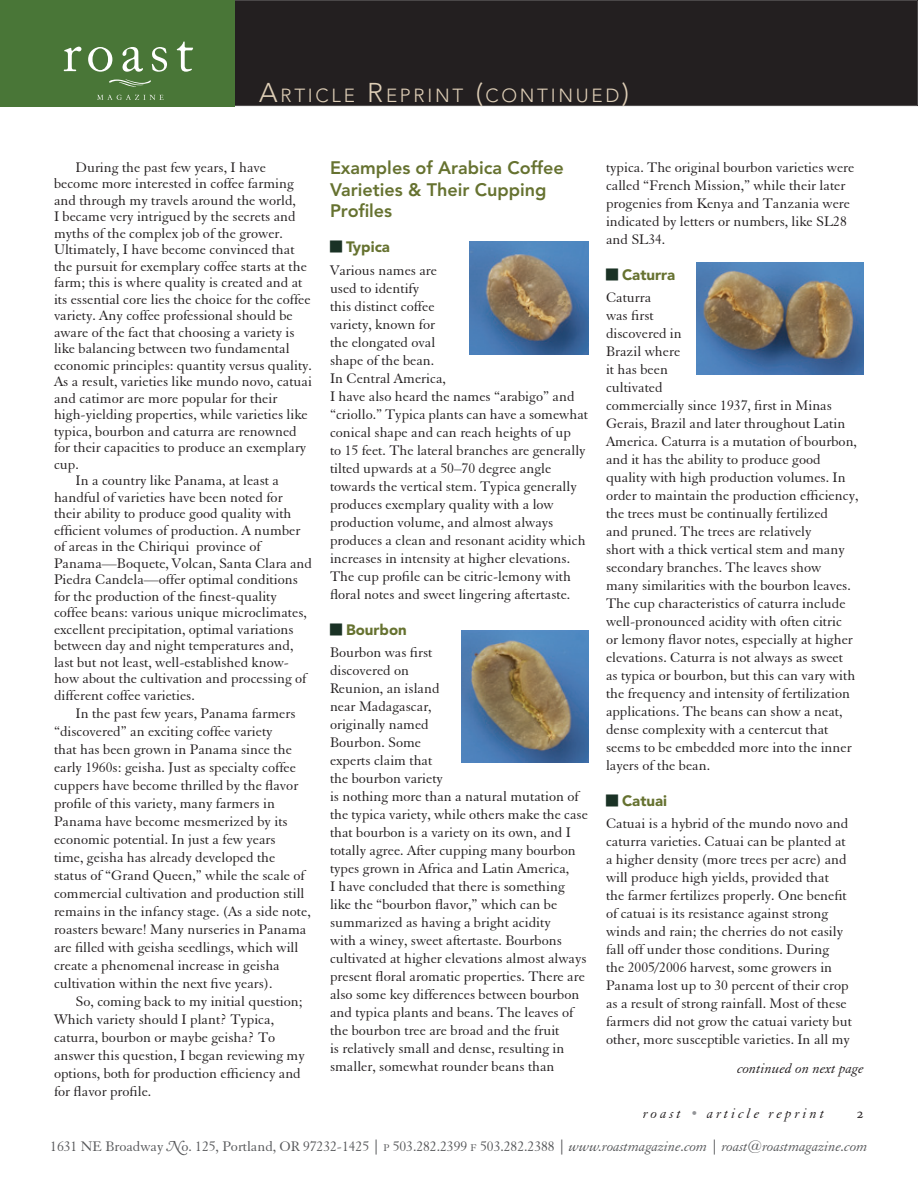
<style>
.page{position:relative;width:918px;height:1188px;background:#fff}
.page>*{position:absolute;margin:0;border:0;box-sizing:border-box;transform-origin:0 0}
.t1{font:300 18.9px "Avenir";letter-spacing:.145em;color:#deceb6}
.t2{font:800 18px/21.6px "Avenir";color:#667230}
.t3{font:15px/18px "Elegant Garamond BT";color:#231f20}
.t4{font:15px "Elegant Garamond BT";color:#57585a}
.t5{font:900 15px "Avenir";color:#667230}
.t6{font:italic 15px "Elegant Garamond BT";letter-spacing:.2em;color:#231f20}
.t7{font:italic 15px "Elegant Garamond BT";color:#231f20}
.t8{font:15px "Goudy SC";color:#231f20}
.s1{font-size:27px}
.s2{font-family:"Vienna Extras";font-weight:400;color:#1a3225}
.s3{font-size:13.5px;color:#939598}
.s4{font-family:"Adobe Caslon Swash";font-style:italic}
.s5{font-size:10.5px}
.s6{font-style:italic}
</style>
<div class="page">
<div style="left:235px;top:1px;width:682px;height:104px;background:#231f20"></div>
<div style="left:0;top:0;width:235px;height:106px;background:#497637"></div>
<svg style="left:64px;top:47px;width:17px;height:24px"></svg>
<svg style="left:88px;top:47px;width:24px;height:25px"></svg>
<svg style="left:122px;top:47px;width:21px;height:25px"></svg>
<svg style="left:152px;top:47px;width:15px;height:25px"></svg>
<svg style="left:177px;top:41px;width:16px;height:31px"></svg>
<svg style="left:109px;top:79px;width:42px;height:8px"></svg>
<svg style="left:97px;top:95px;width:67px;height:5px"></svg>
<img style="left:469px;top:241px;width:119px;height:113px">
<img style="left:461px;top:631px;width:127px;height:132px">
<img style="left:697px;top:262px;width:167px;height:112px">
<p class="t1" style="left:259px;top:85px;width:371px"><span class="s1">A</span>RTICLE <span class="s1">R</span>EPRINT <span class="s1">(</span>CONTINUED<span class="s1">)</span></p>
<p class="t3" style="left:76px;top:158px;width:192px">During the past few years, I have</p>
<p class="t3" style="left:54px;top:174px;width:241px">become more interested in coffee farming</p>
<p class="t3" style="left:54px;top:191px;width:243px">and through my travels around the world,</p>
<p class="t3" style="left:54px;top:207px;width:243px">I became very intrigued by the secrets and</p>
<p class="t3" style="left:54px;top:224px;width:231px">myths of the complex job of the grower.</p>
<p class="t3" style="left:54px;top:240px;width:242px">Ultimately, I have become convinced that</p>
<p class="t3" style="left:54px;top:257px;width:254px">the pursuit for exemplary coffee starts at the</p>
<p class="t3" style="left:54px;top:273px;width:250px">farm; this is where quality is created and at</p>
<p class="t3" style="left:54px;top:290px;width:258px">its essential core lies the choice for the coffee</p>
<p class="t3" style="left:54px;top:306px;width:240px">variety. Any coffee professional should be</p>
<p class="t3" style="left:54px;top:323px;width:242px">aware of the fact that choosing a variety is</p>
<p class="t3" style="left:54px;top:339px;width:237px">like balancing between two fundamental</p>
<p class="t3" style="left:54px;top:356px;width:260px">economic principles: quantity versus quality.</p>
<p class="t3" style="left:54px;top:372px;width:260px">As a result, varieties like mundo novo, catuai</p>
<p class="t3" style="left:54px;top:389px;width:225px">and catimor are more popular for their</p>
<p class="t3" style="left:54px;top:405px;width:255px">high-yielding properties, while varieties like</p>
<p class="t3" style="left:54px;top:422px;width:244px">typica, bourbon and caturra are renowned</p>
<p class="t3" style="left:54px;top:438px;width:254px">for their capacities to produce an exemplary</p>
<p class="t3" style="left:54px;top:455px;width:26px">cup.</p>
<p class="t3" style="left:76px;top:471px;width:205px">In a country like Panama, at least a</p>
<p class="t3" style="left:54px;top:488px;width:230px">handful of varieties have been noted for</p>
<p class="t3" style="left:54px;top:504px;width:239px">their ability to produce good quality with</p>
<p class="t3" style="left:54px;top:521px;width:248px">efficient volumes of production. A number</p>
<p class="t3" style="left:54px;top:537px;width:208px">of areas in the Chiriqui province of</p>
<p class="t3" style="left:54px;top:554px;width:260px">Panama—Boquete, Volcan, Santa Clara and</p>
<p class="t3" style="left:54px;top:570px;width:245px">Piedra Candela—offer optimal conditions</p>
<p class="t3" style="left:54px;top:587px;width:224px">for the production of the finest-quality</p>
<p class="t3" style="left:54px;top:603px;width:254px">coffee beans: various unique microclimates,</p>
<p class="t3" style="left:54px;top:620px;width:241px">excellent precipitation, optimal variations</p>
<p class="t3" style="left:54px;top:636px;width:241px">between day and night temperatures and,</p>
<p class="t3" style="left:54px;top:653px;width:237px">last but not least, well-established know-</p>
<p class="t3" style="left:54px;top:669px;width:254px">how about the cultivation and processing of</p>
<p class="t3" style="left:54px;top:686px;width:142px">different coffee varieties.</p>
<p class="t3" style="left:54px;top:704px;width:258px;text-indent:22px">In the past few years, Panama farmers “discovered” an exciting coffee variety<br>that has been grown in Panama since the early 1960s: geisha. Just as specialty coffee cuppers have become thrilled by the flavor profile of this variety, many farmers in Panama have become mesmerized by its economic potential. In just a few years<br>time, geisha has already developed the status of “Grand Queen,” while the scale of commercial cultivation and production still remains in the infancy stage. (As a side note, roasters beware! Many nurseries in Panama are filled with geisha seedlings, which will create a phenomenal increase in geisha cultivation within the next five years).</p>
<p class="t3" style="left:54px;top:992px;width:252px;text-indent:22px">So, coming back to my initial question; Which variety should I plant? Typica, caturra, bourbon or maybe geisha? To answer this question, I began reviewing my options, both for production efficiency and for flavor profile.</p>
<p class="t2" style="left:330px;top:157px;width:235px">Examples of Arabica Coffee<br>Varieties &amp; Their Cupping<br>Profiles</p>
<p class="t5" style="left:330px;top:237px;width:61px"><span class="s2">J</span> Typica</p>
<p class="t3" style="left:330px;top:261px;width:260px">Various names are<br>used to identify<br>this distinct coffee<br>variety, known for<br>the elongated oval<br>shape of the bean.<br>In Central America,<br>I have also heard the names “arabigo” and “criollo.” Typica plants can have a somewhat conical shape and can reach heights of up<br>to 15 feet. The lateral branches are generally tilted upwards at a 50–70 degree angle towards the vertical stem. Typica generally produces exemplary quality with a low production volume, and almost always produces a clean and resonant acidity which increases in intensity at higher elevations.<br>The cup profile can be citric-lemony with floral notes and sweet lingering aftertaste.</p>
<p class="t5" style="left:330px;top:621px;width:78px"><span class="s2">J</span> Bourbon</p>
<p class="t3" style="left:330px;top:643px;width:259px">Bourbon was first<br>discovered on<br>Reunion, an island<br>near Madagascar,<br>originally named<br>Bourbon. Some<br>experts claim that<br>the bourbon variety<br>is nothing more than a natural mutation of the typica variety, while others make the case that bourbon is a variety on its own, and I totally agree. After cupping many bourbon types grown in Africa and Latin America,<br>I have concluded that there is something like the “bourbon flavor,” which can be summarized as having a bright acidity<br>with a winey, sweet aftertaste. Bourbons cultivated at higher elevations almost always present floral aromatic properties. There are also some key differences between bourbon and typica plants and beans. The leaves of the bourbon tree are broad and the fruit<br>is relatively small and dense, resulting in smaller, somewhat rounder beans than</p>
<p class="t3" style="left:606px;top:158px;width:250px">typica. The original bourbon varieties were called “French Mission,” while their later progenies from Kenya and Tanzania were indicated by letters or numbers, like SL28 and SL34.</p>
<p class="t5" style="left:606px;top:265px;width:71px"><span class="s2">J</span> Caturra</p>
<p class="t3" style="left:606px;top:288px;width:254px">Caturra<br>was first<br>discovered in<br>Brazil where<br>it has been<br>cultivated<br>commercially since 1937, first in Minas Gerais, Brazil and later throughout Latin America. Caturra is a mutation of bourbon, and it has the ability to produce good quality with high production volumes. In order to maintain the production efficiency, the trees must be continually fertilized<br>and pruned. The trees are relatively<br>short with a thick vertical stem and many secondary branches. The leaves show<br>many similarities with the bourbon leaves.<br>The cup characteristics of caturra include well-pronounced acidity with often citric<br>or lemony flavor notes, especially at higher elevations. Caturra is not always as sweet<br>as typica or bourbon, but this can vary with the frequency and intensity of fertilization applications. The beans can show a neat, dense complexity with a centercut that seems to be embedded more into the inner layers of the bean.</p>
<p class="t5" style="left:606px;top:792px;width:63px"><span class="s2">J</span> Catuai</p>
<p class="t3" style="left:606px;top:814px;width:247px">Catuai is a hybrid of the mundo novo and caturra varieties. Catuai can be planted at a higher density (more trees per acre) and will produce high yields, provided that<br>the farmer fertilizes properly. One benefit of catuai is its resistance against strong winds and rain; the cherries do not easily fall off under those conditions. During<br>the 2005/2006 harvest, some growers in Panama lost up to 30 percent of their crop as a result of strong rainfall. Most of these farmers did not grow the catuai variety but other, more susceptible varieties. In all my</p>
<p class="t7" style="left:737px;top:1059px;width:128px">continued on next page</p>
<p class="t6" style="left:643px;top:1104px;width:183px">roast <span class="s3">•</span> article reprint</p>
<p class="t8" style="left:856px;top:1104px;width:9px">2</p>
<p class="t4" style="left:50px;top:1138px;width:819px">1631 NE Broadway <span class="s4">N</span>o. 125, Portland, OR 97232-1425 | <span class="s5">P</span> 503.282.2399 <span class="s5">F</span> 503.282.2388 | <span class="s6">www.roastmagazine.com</span> | <span class="s6">roast@roastmagazine.com</span></p>
</div>
